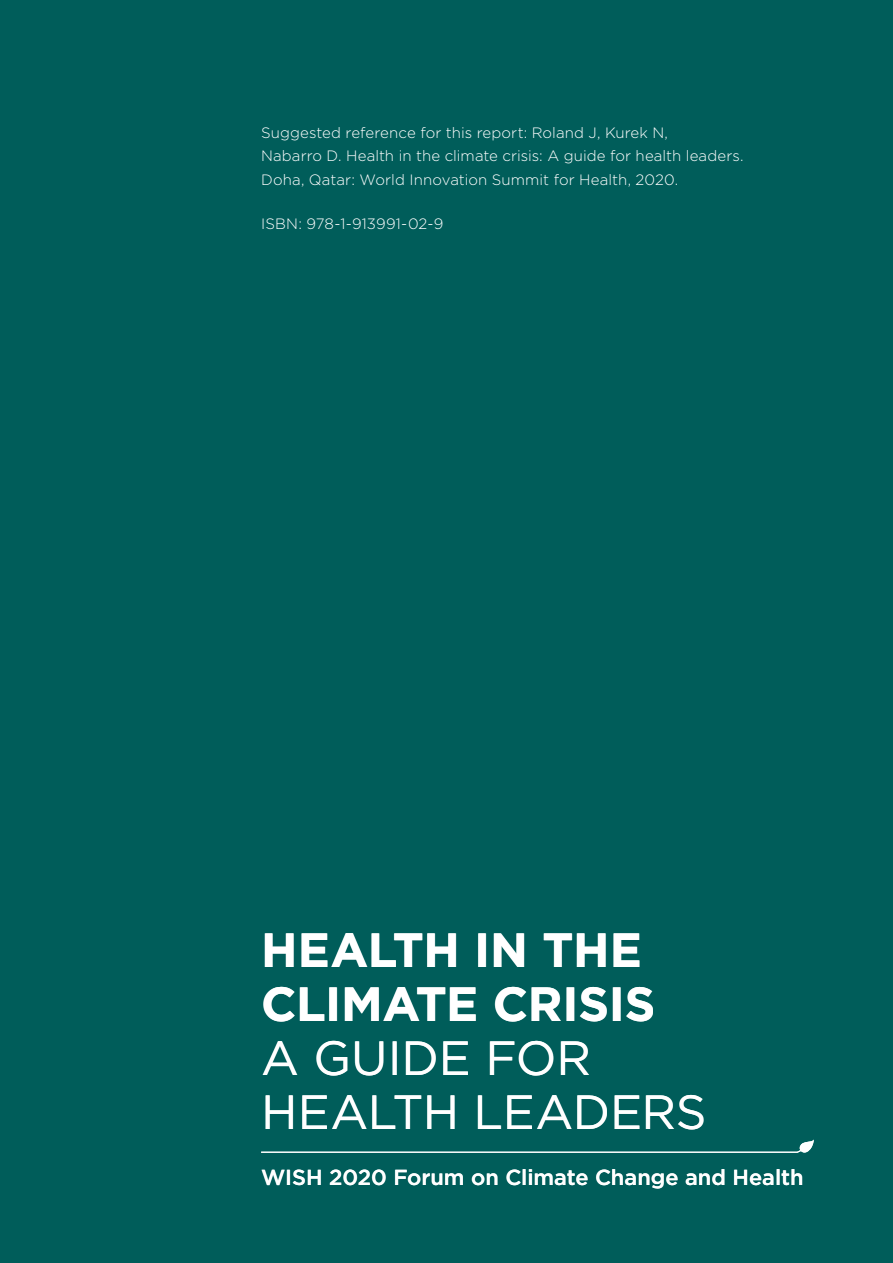
<style>
.page{position:relative;width:893px;height:1263px;background:#005d5a}
.page>*{position:absolute;margin:0;border:0;box-sizing:border-box;transform-origin:0 0}
.t1{font:700 48px/54px "Gotham";letter-spacing:-.01em;color:#fff}
.t2{font:48px/54px "Gotham";letter-spacing:-.005em;color:#fff}
.t3{font:500 21.75px "Gotham";color:#fff}
.t4{font:300 15px/23.2px "Gotham";letter-spacing:.005em;color:#fff}
</style>
<div class="page">
<svg style="left:261px;top:1139px;width:553px;height:14px"></svg>
<p class="t4" style="left:261px;top:121px;width:484px">Suggested reference for this report: Roland J, Kurek N,<br>Nabarro D. Health in the climate crisis: A guide for health leaders.<br>Doha, Qatar: World Innovation Summit for Health, 2020.</p>
<p class="t4" style="left:261px;top:212px;width:184px">ISBN: 978-1-913991-02-9</p>
<h1 class="t1" style="left:261px;top:921px;width:396px">HEALTH IN THE<br>CLIMATE CRISIS</h1>
<h1 class="t2" style="left:261px;top:1030px;width:447px">A GUIDE FOR<br>HEALTH LEADERS</h1>
<h2 class="t3" style="left:261px;top:1165px;width:544px">WISH 2020 Forum on Climate Change and Health</h2>
</div>
